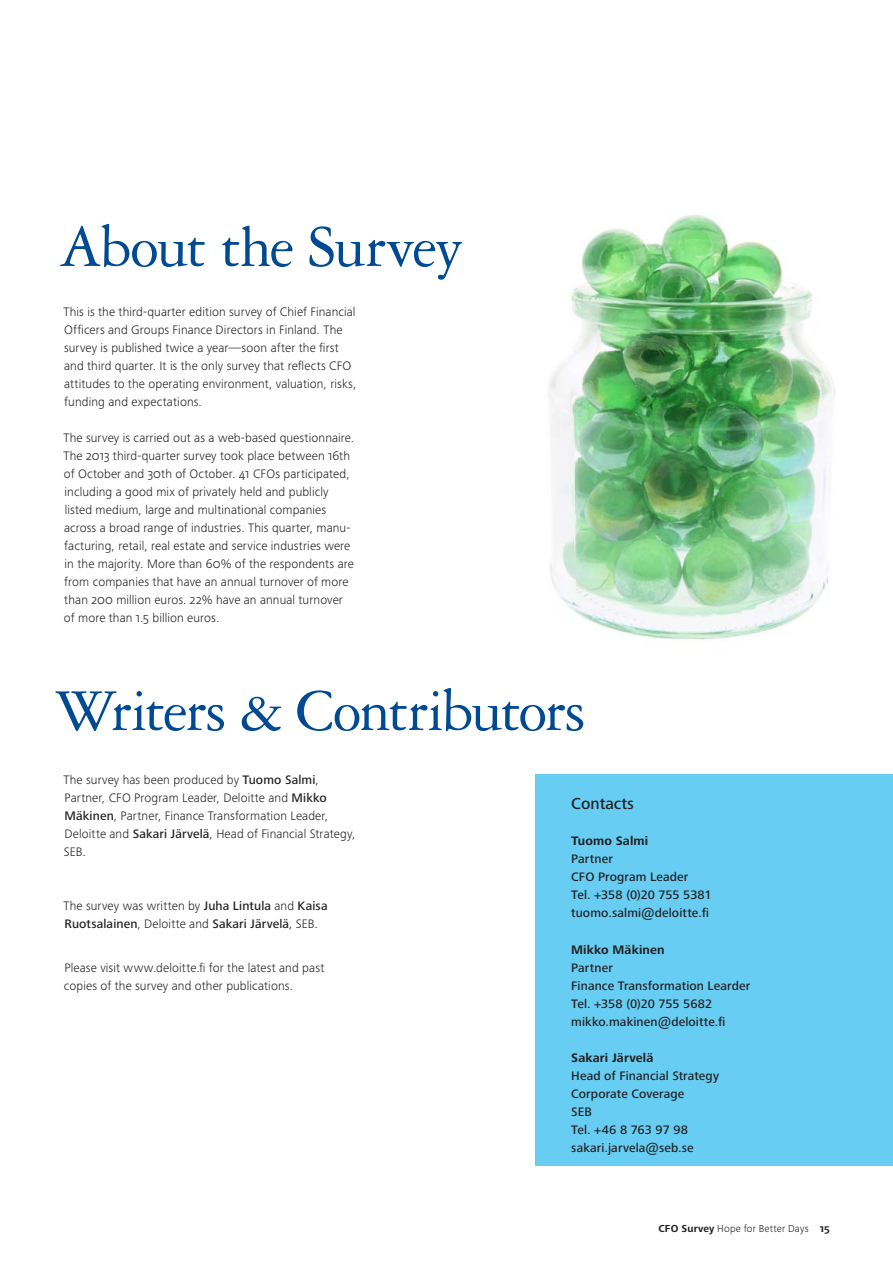
<style>
.page{position:relative;width:893px;height:1263px;background:#fff}
.page>*{position:absolute;margin:0;border:0;box-sizing:border-box;transform-origin:0 0}
.t1{font:63px "Garamond 3 LT Std";letter-spacing:-.03em;color:#004a94}
.t2{font:500 16.5px "Frutiger Next Pro";color:#231f20}
.t3{font:300 12.75px/18px "Frutiger Next Pro";letter-spacing:.01em;color:#231f20}
.t4{font:500 12.75px/18px "Frutiger Next Pro";letter-spacing:.01em;color:#231f20}
.t5{font:700 12.75px "Frutiger Next Pro";letter-spacing:.01em;color:#231f20}
.t6{font:300 10.5px "Frutiger Next Pro";letter-spacing:.02em;color:#231f20}
.s1{font-weight:500}
.s2{font-weight:700}
</style>
<div class="page">
<img style="left:549px;top:215px;width:286px;height:425px">
<div style="left:536px;top:774px;width:357px;height:391px;background:#67cdf2"></div>
<h1 class="t1" style="left:60px;top:221px;width:405px">About the Survey</h1>
<p class="t3" style="left:64px;top:303px;width:295px">This is the third-quarter edition survey of Chief Financial Officers and Groups Finance Directors in Finland. The survey is published twice a year—soon after the first and third quarter. It is the only survey that reflects CFO attitudes to the operating environment, valuation, risks, funding and expectations.</p>
<p class="t3" style="left:64px;top:429px;width:292px">The survey is carried out as a web-based questionnaire.<br>The 2013 third-quarter survey took place between 16th of October and 30th of October. 41 CFOs participated, including a good mix of privately held and publicly listed medium, large and multinational companies across a broad range of industries. This quarter, manu&shy;facturing, retail, real estate and service industries were in the majority. More than 60% of the respondents are from companies that have an annual turnover of more than 200 million euros. 22% have an annual turnover of more than 1.5 billion euros.</p>
<h1 class="t1" style="left:54px;top:685px;width:533px">Writers &amp; Contributors</h1>
<p class="t3" style="left:64px;top:771px;width:293px">The survey has been produced by <span class="s1">Tuomo Salmi</span>, Partner, CFO Program Leader, Deloitte and <span class="s1">Mikko Mäkinen</span>, Partner, Finance Transformation Leader, Deloitte and <span class="s1">Sakari Järvelä</span>, Head of Financial Strategy, SEB.</p>
<p class="t3" style="left:64px;top:897px;width:266px">The survey was written by <span class="s1">Juha Lintula</span> and <span class="s1">Kaisa<br>Ruotsalainen</span>, Deloitte and <span class="s1">Sakari Järvelä</span>, SEB.</p>
<p class="t3" style="left:64px;top:960px;width:262px">Please visit www.deloitte.fi for the latest and past copies of the survey and other publications.</p>
<p class="t2" style="left:571px;top:796px;width:64px">Contacts</p>
<p class="t5" style="left:571px;top:835px;width:78px">Tuomo Salmi</p>
<p class="t4" style="left:571px;top:851px;width:142px">Partner<br>CFO Program Leader<br>Tel. +358 (0)20 755 5381 tuomo.salmi@deloitte.fi</p>
<p class="t5" style="left:571px;top:943px;width:95px">Mikko Mäkinen</p>
<p class="t4" style="left:571px;top:959px;width:181px">Partner<br>Finance Transformation Learder<br>Tel. +358 (0)20 755 5682 mikko.makinen@deloitte.fi</p>
<p class="t5" style="left:571px;top:1051px;width:84px">Sakari Järvelä</p>
<p class="t4" style="left:571px;top:1067px;width:149px">Head of Financial Strategy<br>Corporate Coverage<br>SEB<br>Tel. +46 8 763 97 98 sakari.jarvela@seb.se</p>
<p class="t6" style="left:658px;top:1223px;width:173px"><span class="s2">CFO Survey</span> Hope for Better Days <span class="s2">15</span></p>
</div>
